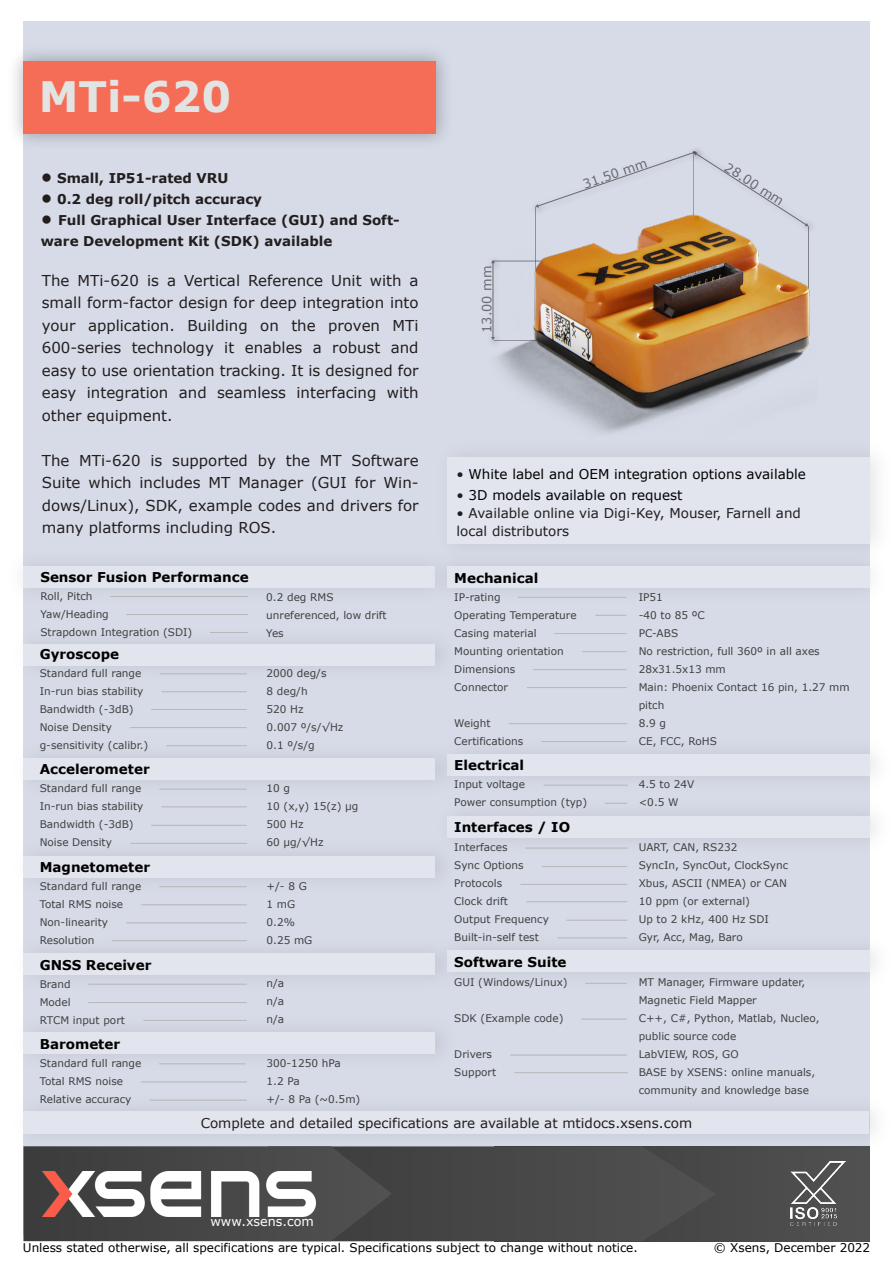
<style>
.page{position:relative;width:893px;height:1263px;background:#fff}
.page>*{position:absolute;margin:0;border:0;box-sizing:border-box;transform-origin:0 0}
.t1{font:700 42px "Verdana";color:#e2e3e3}
.t2{font:15px/22.5px "Verdana";color:#221e1f;text-align:justify}
.t3{font:13.5px/18px "Verdana";color:#221e1f}
.t4{font:700 13.5px "Verdana";color:#000}
.t5{font:700 13.5px/21px "Verdana";color:#221e1f}
.t6{font:13.5px "Verdana";color:#000}
.t7{font:12.9px "Verdana";color:#221e1f}
.t8{font:12.75px "Verdana";color:#fff}
.t9{font:12px "Verdana";color:#000}
.t10{font:10.5px/18px "Verdana";color:#404041}
.s1{font-size:16.5px}
.s2{color:#221e1f}
</style>
<div class="page">
<div style="left:23px;top:22px;width:846px;height:1213px;background:#d6dbe7"></div>
<div style="left:23px;top:644px;width:412px;height:22px;background:#e2e5ee"></div>
<div style="left:23px;top:566px;width:412px;height:22px;background:#e2e5ee"></div>
<div style="left:23px;top:758px;width:412px;height:22px;background:#e2e5ee"></div>
<img style="left:23px;top:861px;width:417px;height:27px">
<div style="left:23px;top:855px;width:412px;height:22px;background:#e2e5ee"></div>
<img style="left:430px;top:799px;width:446px;height:62px">
<div style="left:447px;top:816px;width:422px;height:22px;background:#e2e5ee"></div>
<div style="left:495px;top:1146px;width:374px;height:95px;background:#4b4b4b"></div>
<svg style="left:23px;top:1156px;width:472px;height:85px;background:#464646"></svg>
<div style="left:23px;top:953px;width:412px;height:22px;background:#e2e5ee"></div>
<div style="left:447px;top:566px;width:422px;height:22px;background:#e2e5ee"></div>
<img style="left:430px;top:731px;width:446px;height:68px">
<div style="left:447px;top:754px;width:422px;height:22px;background:#e2e5ee"></div>
<div style="left:23px;top:61px;width:413px;height:73px;background:#f56d56"></div>
<img style="left:430px;top:928px;width:446px;height:67px">
<div style="left:447px;top:950px;width:422px;height:22px;background:#e2e5ee"></div>
<div style="left:23px;top:1032px;width:412px;height:22px;background:#e2e5ee"></div>
<hr style="left:110px;top:596px;width:138px;height:1px;background:#b7b8ba">
<hr style="left:126px;top:614px;width:122px;height:1px;background:#b7b8ba">
<hr style="left:210px;top:632px;width:38px;height:1px;background:#b7b8ba">
<hr style="left:160px;top:674px;width:87px;height:1px;background:#b7b8ba">
<hr style="left:162px;top:691px;width:85px;height:1px;background:#b7b8ba">
<hr style="left:151px;top:709px;width:96px;height:1px;background:#b7b8ba">
<hr style="left:130px;top:727px;width:117px;height:1px;background:#b7b8ba">
<hr style="left:166px;top:745px;width:81px;height:1px;background:#b7b8ba">
<hr style="left:159px;top:789px;width:88px;height:1px;background:#b7b8ba">
<hr style="left:161px;top:807px;width:86px;height:1px;background:#b7b8ba">
<hr style="left:151px;top:825px;width:96px;height:1px;background:#b7b8ba">
<hr style="left:126px;top:922px;width:121px;height:1px;background:#b7b8ba">
<hr style="left:159px;top:886px;width:88px;height:1px;background:#b7b8ba">
<hr style="left:141px;top:904px;width:106px;height:1px;background:#b7b8ba">
<hr style="left:88px;top:1002px;width:159px;height:1px;background:#b7b8ba">
<hr style="left:112px;top:940px;width:135px;height:1px;background:#b7b8ba">
<hr style="left:88px;top:984px;width:159px;height:1px;background:#b7b8ba">
<hr style="left:143px;top:1020px;width:104px;height:1px;background:#b7b8ba">
<hr style="left:159px;top:1063px;width:86px;height:1px;background:#b7b8ba">
<hr style="left:141px;top:1082px;width:106px;height:1px;background:#b7b8ba">
<img style="left:791px;top:1161px;width:54px;height:65px">
<img style="left:42px;top:1171px;width:274px;height:45px">
<hr style="left:518px;top:597px;width:108px;height:1px;background:#b7b8ba">
<hr style="left:595px;top:615px;width:31px;height:1px;background:#b7b8ba">
<hr style="left:554px;top:633px;width:72px;height:1px;background:#b7b8ba">
<hr style="left:582px;top:651px;width:45px;height:1px;background:#b7b8ba">
<hr style="left:527px;top:687px;width:100px;height:1px;background:#b7b8ba">
<hr style="left:533px;top:669px;width:94px;height:1px;background:#b7b8ba">
<hr style="left:544px;top:785px;width:84px;height:1px;background:#b7b8ba">
<svg style="left:605px;top:803px;width:22px;height:1px"></svg>
<hr style="left:542px;top:866px;width:85px;height:1px;background:#b7b8ba">
<hr style="left:520px;top:884px;width:107px;height:1px;background:#b7b8ba">
<hr style="left:557px;top:938px;width:70px;height:1px;background:#b7b8ba">
<hr style="left:585px;top:983px;width:42px;height:1px;background:#b7b8ba">
<hr style="left:514px;top:1072px;width:114px;height:1px;background:#b7b8ba">
<hr style="left:581px;top:1019px;width:46px;height:1px;background:#b7b8ba">
<hr style="left:525px;top:848px;width:102px;height:1px;background:#b7b8ba">
<hr style="left:526px;top:901px;width:101px;height:1px;background:#b7b8ba">
<hr style="left:567px;top:920px;width:60px;height:1px;background:#b7b8ba">
<hr style="left:510px;top:1055px;width:117px;height:1px;background:#b7b8ba">
<hr style="left:130px;top:843px;width:117px;height:1px;background:#b7b8ba">
<hr style="left:509px;top:723px;width:118px;height:1px;background:#b7b8ba">
<svg style="left:535px;top:151px;width:249px;height:59px"></svg>
<img style="left:430px;top:434px;width:447px;height:132px">
<div style="left:447px;top:457px;width:422px;height:87px;background:#e2e5ee"></div>
<hr style="left:541px;top:741px;width:86px;height:1px;background:#b7b8ba">
<img style="left:486px;top:210px;width:332px;height:247px">
<img style="left:23px;top:1088px;width:852px;height:68px">
<div style="left:23px;top:1111px;width:846px;height:23px;background:#e2e5ee"></div>
<h1 class="t1" style="left:39px;top:70px;width:194px">MTi-620</h1>
<p class="t5" style="left:41px;top:168px;width:189px"><span class="s1">•</span> Small, IP51-rated VRU</p>
<p class="t5" style="left:41px;top:189px;width:223px"><span class="s1">•</span> 0.2 deg roll/pitch accuracy</p>
<p class="t5" style="left:41px;top:210px;width:360px"><span class="s1">•</span> Full Graphical User Interface (GUI) and Soft&shy;ware Development Kit (SDK) available</p>
<p class="t2" style="left:42px;top:269px;width:378px">The MTi-620 is a Vertical Reference Unit with a small form-factor design for deep integration into your application. Building on the proven MTi 600-series technology it enables a robust and easy to use orientation tracking. It is designed for easy integration and seamless interfacing with other equipment.</p>
<h2 class="t2" style="left:42px;top:449px;width:378px">The MTi-620 is supported by the MT Software Suite which includes MT Manager (GUI for Win&shy;dows/Linux), SDK, example codes and drivers for many platforms including ROS.</h2>
<p class="t4" style="left:40px;top:568px;width:210px">Sensor Fusion Performance</p>
<p class="t10" style="left:40px;top:587px;width:153px">Roll, Pitch<br>Yaw/Heading<br>Strapdown Integration (SDI)</p>
<p class="t10" style="left:266px;top:588px;width:122px">0.2 deg RMS unreferenced, low drift<br>Yes</p>
<p class="t4" style="left:40px;top:645px;width:81px">Gyroscope</p>
<p class="t10" style="left:40px;top:664px;width:110px">Standard full range<br>In-run bias stability<br>Bandwidth (-3dB)<br>Noise Density g-sensitivity (calibr.)</p>
<p class="t4" style="left:40px;top:761px;width:111px">Accelerometer</p>
<p class="t10" style="left:40px;top:780px;width:105px">Standard full range<br>In-run bias stability<br>Bandwidth (-3dB)<br>Noise Density</p>
<p class="t4" style="left:40px;top:858px;width:112px">Magnetometer</p>
<p class="t10" style="left:40px;top:877px;width:103px">Standard full range<br>Total RMS noise<br>Non-linearity<br>Resolution</p>
<p class="t4" style="left:40px;top:956px;width:113px">GNSS Receiver</p>
<p class="t10" style="left:40px;top:975px;width:87px">Brand<br>Model<br>RTCM input port</p>
<p class="t4" style="left:40px;top:1035px;width:82px">Barometer</p>
<p class="t10" style="left:40px;top:1054px;width:103px">Standard full range<br>Total RMS noise<br>Relative accuracy</p>
<p class="t10" style="left:266px;top:664px;width:78px">2000 deg/s<br>8 deg/h<br>520 Hz<br>0.007 º/s/√Hz<br>0.1 º/s/g</p>
<p class="t10" style="left:266px;top:780px;width:93px">10 g<br>10 (x,y) 15(z) µg<br>500 Hz<br>60 µg/√Hz</p>
<p class="t10" style="left:266px;top:877px;width:47px">+/- 8 G<br>1 mG<br>0.2%<br>0.25 mG</p>
<p class="t10" style="left:266px;top:975px;width:19px;text-align:justify">n/a n/a n/a</p>
<p class="t10" style="left:266px;top:1054px;width:95px">300-1250 hPa<br>1.2 Pa<br>+/- 8 Pa (~0.5m)</p>
<p class="t7" style="left:479px;top:333px;width:68px;rotate:-90deg">13.00 mm</p>
<p class="t7" style="left:581px;top:177px;width:68px;rotate:-19deg">31.50 mm</p>
<p class="t7" style="left:731px;top:159px;width:68px;rotate:33deg">28.00 mm</p>
<p class="t6" style="left:456px;top:465px;width:351px"><span class="s2">•</span> White label and OEM integration options available</p>
<p class="t6" style="left:456px;top:486px;width:228px"><span class="s2">•</span> 3D models available on request</p>
<p class="t3" style="left:456px;top:504px;width:346px">• Available online via Digi-Key, Mouser, Farnell and local distributors</p>
<p class="t4" style="left:454px;top:569px;width:86px">Mechanical</p>
<p class="t10" style="left:454px;top:588px;width:124px">IP-rating<br>Operating Temperature<br>Casing material<br>Mounting orientation<br>Dimensions<br>Connector</p>
<p class="t10" style="left:454px;top:714px;width:70px">Weight<br>Certifications</p>
<p class="t4" style="left:454px;top:756px;width:71px">Electrical</p>
<p class="t10" style="left:454px;top:775px;width:134px">Input voltage<br>Power consumption (typ)</p>
<p class="t4" style="left:454px;top:818px;width:117px">Interfaces / IO</p>
<p class="t10" style="left:454px;top:838px;width:96px">Interfaces<br>Sync Options<br>Protocols<br>Clock drift<br>Output Frequency<br>Built-in-self test</p>
<p class="t4" style="left:454px;top:953px;width:114px">Software Suite</p>
<p class="t10" style="left:454px;top:973px;width:115px">GUI (Windows/Linux)</p>
<p class="t10" style="left:454px;top:1009px;width:111px">SDK (Example code)</p>
<p class="t10" style="left:454px;top:1045px;width:43px">Drivers<br>Support</p>
<p class="t10" style="left:639px;top:588px;width:212px">IP51<br>-40 to 85 ºC<br>PC-ABS<br>No restriction, full 360º in all axes<br>28x31.5x13 mm<br>Main: Phoenix Contact 16 pin, 1.27 mm pitch<br>8.9 g<br>CE, FCC, RoHS</p>
<p class="t10" style="left:639px;top:776px;width:57px">4.5 to 24V &lt;0.5 W</p>
<p class="t10" style="left:639px;top:839px;width:151px">UART, CAN, RS232<br>SyncIn, SyncOut, ClockSync<br>Xbus, ASCII (NMEA) or CAN<br>10 ppm (or external)<br>Up to 2 kHz, 400 Hz SDI<br>Gyr, Acc, Mag, Baro</p>
<p class="t10" style="left:639px;top:974px;width:182px">MT Manager, Firmware updater,<br>Magnetic Field Mapper<br>C++, C#, Python, Matlab, Nucleo, public source code<br>LabVIEW, ROS, GO<br>BASE by XSENS: online manuals, community and knowledge base</p>
<p class="t3" style="left:201px;top:1114px;width:493px">Complete and detailed specifications are available at mtidocs.xsens.com</p>
<p class="t8" style="left:211px;top:1213px;width:105px">www.xsens.com</p>
<p class="t9" style="left:23px;top:1240px;width:616px">Unless stated otherwise, all specifications are typical. Specifications subject to change without notice.</p>
<p class="t9" style="left:714px;top:1239px;width:158px">© Xsens, December 2022</p>
</div>
